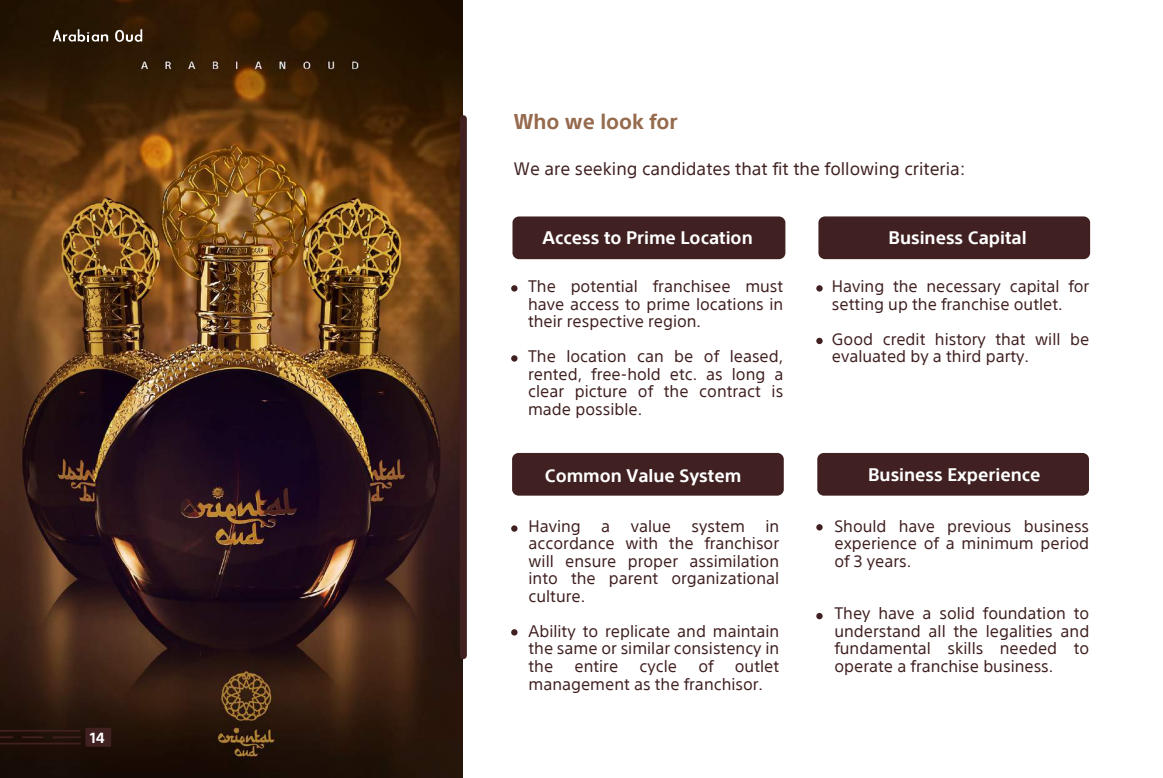
<style>
.page{position:relative;width:1163px;height:778px;background:#fff}
.page>*{position:absolute;margin:0;border:0;box-sizing:border-box;transform-origin:0 0}
.t1{font:700 20.88px "SST Arabic";color:#966a4d}
.t2{font:700 17.75px "SST Arabic";color:#fff}
.t3{font:17.5px "SST Arabic";color:#402020}
.t4{font:16.25px/17.5px "SST Arabic";color:#402020;text-align:justify}
.t5{font:700 14.25px "SST Arabic";color:#fff}
</style>
<div class="page">
<img style="left:0;top:0;width:462px;height:777px">
<div style="left:512px;top:216px;width:273px;height:43px;background:#402020;border-radius:6px"></div>
<div style="left:818px;top:216px;width:272px;height:43px;background:#402020;border-radius:6px"></div>
<div style="left:817px;top:453px;width:272px;height:42px;background:#402020;border-radius:6px"></div>
<div style="left:512px;top:453px;width:271px;height:42px;background:#402020;border-radius:6px"></div>
<svg style="left:511px;top:285px;width:6px;height:6px"></svg>
<svg style="left:511px;top:355px;width:6px;height:6px"></svg>
<svg style="left:511px;top:525px;width:6px;height:6px"></svg>
<svg style="left:511px;top:629px;width:6px;height:6px"></svg>
<svg style="left:816px;top:285px;width:6px;height:6px"></svg>
<svg style="left:816px;top:338px;width:6px;height:6px"></svg>
<svg style="left:816px;top:524px;width:6px;height:6px"></svg>
<svg style="left:816px;top:613px;width:6px;height:6px"></svg>
<div style="left:460px;top:119px;width:7px;height:536px;background:#402020"></div>
<hr style="left:0;top:742px;width:80px;height:2px;background:#402020">
<svg style="left:0;top:729px;width:82px;height:9px"></svg>
<hr style="left:22px;top:736px;width:21px;height:2px;background:#402020">
<hr style="left:53px;top:736px;width:27px;height:2px;background:#402020">
<div style="left:85px;top:727px;width:26px;height:19px;background:#402020"></div>
<svg style="left:115px;top:29px;width:27px;height:13px"></svg>
<svg style="left:53px;top:29px;width:55px;height:13px"></svg>
<p class="t5" style="left:90px;top:729px;width:16px">14</p>
<p class="t1" style="left:513px;top:109px;width:166px">Who we look for</p>
<p class="t3" style="left:513px;top:159px;width:454px">We are seeking candidates that fit the following criteria:</p>
<p class="t2" style="left:542px;top:228px;width:212px">Access to Prime Location</p>
<p class="t2" style="left:888px;top:227px;width:140px">Business Capital</p>
<p class="t4" style="left:528px;top:278px;width:257px">The potential franchisee must have access to prime locations in their respective region.</p>
<p class="t4" style="left:528px;top:348px;width:257px">The location can be of leased, rented, free-hold etc. as long a clear picture of the contract is made possible.</p>
<p class="t4" style="left:832px;top:278px;width:259px">Having the necessary capital for setting up the franchise outlet.</p>
<p class="t4" style="left:832px;top:330px;width:259px">Good credit history that will be evaluated by a third party.</p>
<p class="t2" style="left:545px;top:465px;width:198px">Common Value System</p>
<p class="t2" style="left:868px;top:464px;width:174px">Business Experience</p>
<p class="t4" style="left:528px;top:517px;width:54px">Having</p>
<p class="t4" style="left:601px;top:517px;width:11px">a</p>
<p class="t4" style="left:630px;top:517px;width:42px">value</p>
<p class="t4" style="left:691px;top:517px;width:55px">system</p>
<p class="t4" style="left:528px;top:517px;width:252px;text-indent:237px">in accordance with the franchisor will ensure proper assimilation into the parent organizational culture.</p>
<p class="t4" style="left:528px;top:622px;width:252px">Ability to replicate and maintain the same or similar consistency in the</p>
<p class="t4" style="left:528px;top:657px;width:252px;text-indent:206px">outlet management as the franchisor.</p>
<p class="t4" style="left:574px;top:657px;width:45px">entire</p>
<p class="t4" style="left:639px;top:657px;width:39px">cycle</p>
<p class="t4" style="left:698px;top:657px;width:17px">of</p>
<p class="t4" style="left:834px;top:517px;width:256px">Should have previous business experience of a minimum period of 3 years.</p>
<p class="t4" style="left:834px;top:604px;width:256px">They have a solid foundation to understand all the legalities and fundamental skills needed to operate a franchise business.</p>
</div>
